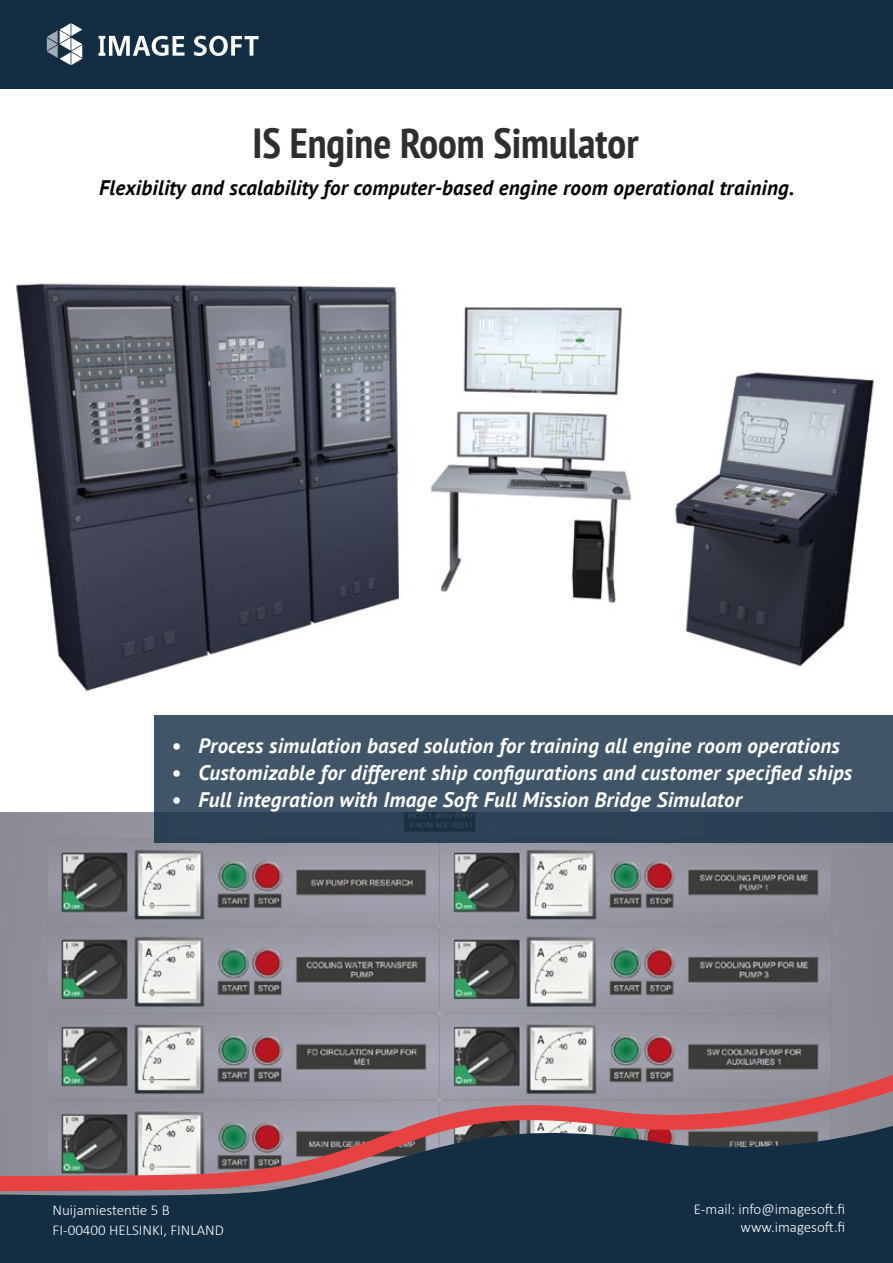
<style>
.page{position:relative;width:893px;height:1263px;background:#fff}
.page>*{position:absolute;margin:0;border:0;box-sizing:border-box;transform-origin:0 0}
.t1{font:700 condensed 42px "PT Sans";color:#2e2e2f}
.t2{font:italic 700 21px "PT Sans";letter-spacing:.01em;color:#fff}
.t3{font:italic 700 21px "PT Sans";letter-spacing:.01em;color:#000}
.t4{font:300 15px/19.8px "Calibri";color:#fff}
</style>
<div class="page">
<img style="left:16px;top:283px;width:858px;height:409px">
<img style="left:0;top:813px;width:893px;height:243px">
<div style="left:0;top:1241px;width:893px;height:22px;background:#132d43"></div>
<svg style="left:0;top:1056px;width:893px;height:28px;background:#858689"></svg>
<svg style="left:0;top:1084px;width:893px;height:157px;background:#585562"></svg>
<div style="left:154px;top:715px;width:739px;height:127px;background:linear-gradient(to bottom,#465b6d,#304558)"></div>
<div style="left:0;top:0;width:893px;height:89px;background:#132d43"></div>
<svg style="left:194px;top:36px;width:65px;height:20px"></svg>
<svg style="left:99px;top:36px;width:85px;height:20px"></svg>
<svg style="left:47px;top:23px;width:35px;height:42px"></svg>
<h1 class="t1" style="left:253px;top:128px;width:387px">IS Engine Room Simulator</h1>
<p class="t3" style="left:99px;top:180px;width:697px">Flexibility and scalability for computer-based engine room operational training.</p>
<p class="t2" style="left:171px;top:731px;width:670px">• Process simulation based solution for training all engine room operations</p>
<p class="t2" style="left:171px;top:758px;width:682px">• Customizable for different ship configurations and customer specified ships</p>
<p class="t2" style="left:171px;top:785px;width:572px">• Full integration with Image Soft Full Mission Bridge Simulator</p>
<p class="t4" style="left:53px;top:1200px;width:173px">Nuijamiestentie 5 B<br>FI-00400 HELSINKI, FINLAND</p>
<p class="t4" style="left:694px;top:1200px;width:153px;line-height:18px;text-align:right">E-mail: info@imagesoft.fi www.imagesoft.fi</p>
</div>
